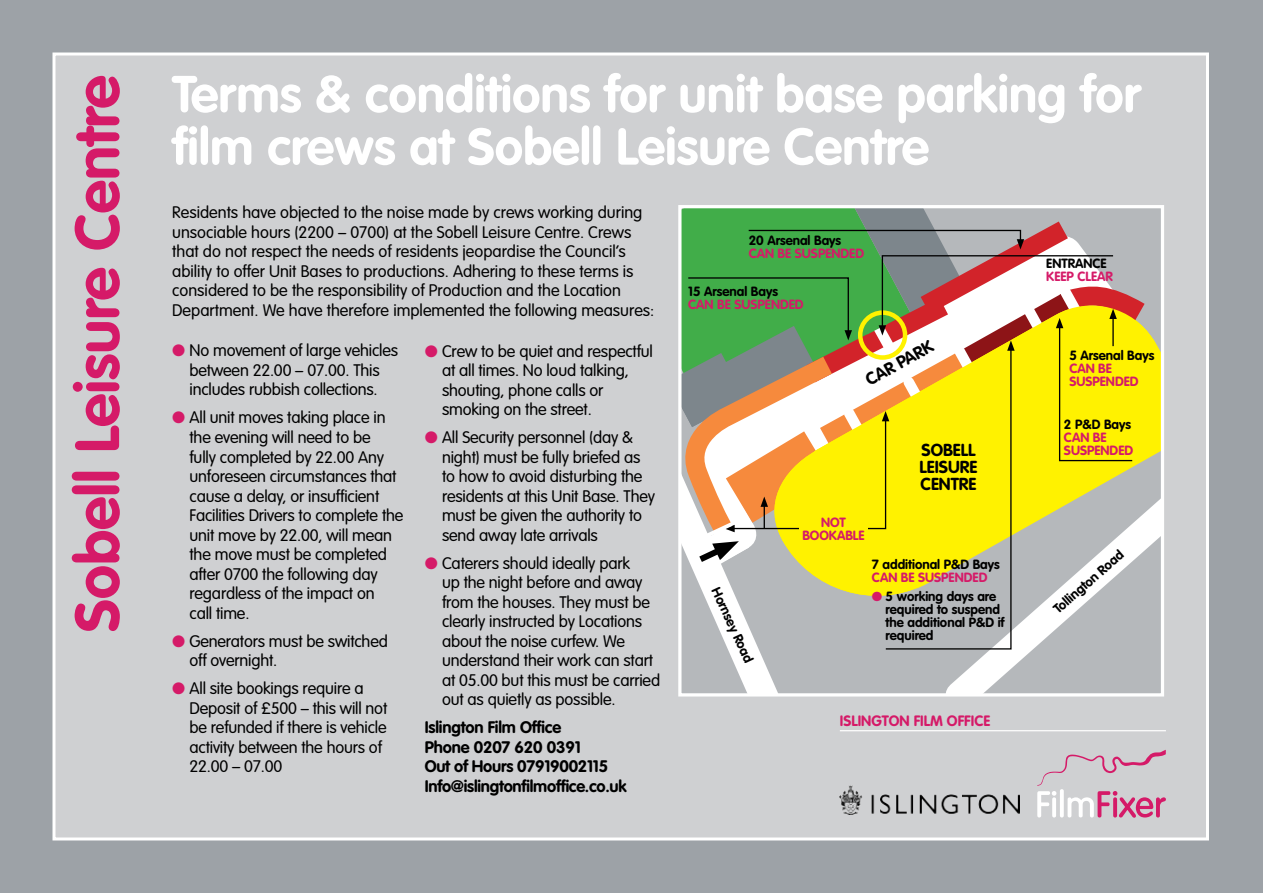
<style>
.page{position:relative;width:1263px;height:893px;background:#9da2a7}
.page>*{position:absolute;margin:0;border:0;box-sizing:border-box;transform-origin:0 0}
.t1{font:700 61.5px "VAG Rounded";color:#d51a68}
.t2{font:700 51px/52.5px "VAG Rounded";color:#fff}
.t3{font:700 17.1px/17.1px "VAG Rounded";color:#000;text-align:justify}
.t4{font:300 16.5px/19.5px "VAG Rounded";letter-spacing:-.01em;color:#000}
.t5{font:700 16.5px/19.5px "VAG Rounded";letter-spacing:-.015em;color:#000}
.t6{font:700 14.85px "VAG Rounded";color:#d51a68}
.t7{font:700 13.2px/13.2px "VAG Rounded";color:#000}
.t8{font:700 13.2px/13.2px "VAG Rounded";color:#d51a68}
.s1{color:#d51a68}
</style>
<div class="page">
<div style="left:52px;top:52px;width:1157px;height:788px;background:#cfd0d2;border:3px solid #fff"></div>
<svg style="left:680px;top:207px;width:482px;height:488px;background:#c5c675"></svg>
<svg style="left:1037px;top:750px;width:129px;height:68px"></svg>
<hr style="left:840px;top:730px;width:326px;height:1px;background:#fff">
<img style="left:839px;top:785px;width:180px;height:30px">
<h1 class="t1" style="left:61px;top:632px;width:558px;rotate:-90deg">Sobell Leisure Centre</h1>
<h2 class="t2" style="left:172px;top:68px;width:970px">Terms &amp; conditions for unit base parking for film crews at Sobell Leisure Centre</h2>
<p class="t4" style="left:172px;top:203px;width:484px">Residents have objected to the noise made by crews working during unsociable hours (2200 – 0700) at the Sobell Leisure Centre. Crews that do not respect the needs of residents jeopardise the Council’s ability to offer Unit Bases to productions. Adhering to these terms is considered to be the responsibility of Production and the Location Department. We have therefore implemented the following measures:</p>
<p class="t4" style="left:172px;top:341px;width:227px;text-align:center"><span class="s1">●</span> No movement of large vehicles between 22.00 – 07.00. This includes rubbish collections.</p>
<p class="t4" style="left:190px;top:408px;width:215px;text-indent:-17px"><span class="s1">●</span> All unit moves taking place in the evening will need to be<br>fully completed by 22.00 Any unforeseen circumstances that cause a delay, or insufficient<br>Facilities Drivers to complete the unit move by 22.00, will mean the move must be completed after 0700 the following day regardless of the impact on<br>call time.</p>
<p class="t4" style="left:190px;top:631px;width:200px;text-indent:-17px"><span class="s1">●</span> Generators must be switched off overnight.</p>
<p class="t4" style="left:190px;top:678px;width:199px;text-indent:-17px"><span class="s1">●</span> All site bookings require a<br>Deposit of £500 – this will not be refunded if there is vehicle activity between the hours of<br>22.00 – 07.00</p>
<p class="t4" style="left:442px;top:341px;width:212px;text-indent:-17px"><span class="s1">●</span> Crew to be quiet and respectful at all times. No loud talking, shouting, phone calls or smoking on the street.</p>
<p class="t4" style="left:442px;top:427px;width:215px;text-indent:-17px"><span class="s1">●</span> All Security personnel (day &amp; night) must be fully briefed as to how to avoid disturbing the residents at this Unit Base. They must be given the authority to send away late arrivals</p>
<p class="t4" style="left:442px;top:553px;width:220px;text-indent:-17px"><span class="s1">●</span> Caterers should ideally park<br>up the night before and away from the houses. They must be clearly instructed by Locations about the noise curfew. We understand their work can start at 05.00 but this must be carried out as quietly as possible.</p>
<p class="t5" style="left:425px;top:717px;width:204px">Islington Film Office<br>Phone 0207 620 0391<br>Out of Hours 07919002115<br>Info@islingtonfilmoffice.co.uk</p>
<p class="t7" style="left:749px;top:233px;width:94px">20 Arsenal Bays</p>
<p class="t8" style="left:749px;top:247px;width:117px">CAN BE SUSPENDED</p>
<p class="t7" style="left:688px;top:284px;width:91px">15 Arsenal Bays</p>
<p class="t8" style="left:688px;top:297px;width:117px">CAN BE SUSPENDED</p>
<p class="t3" style="left:863px;top:373px;width:76px;rotate:-29deg">CAR PARK</p>
<p class="t3" style="left:919px;top:441px;width:59px">SOBELL LEISURE CENTRE</p>
<p class="t8" style="left:802px;top:516px;width:64px;text-align:center">NOT<br>BOOKABLE</p>
<p class="t7" style="left:721px;top:585px;width:82px;rotate:65deg">Hornsey Road</p>
<p class="t7" style="left:872px;top:558px;width:129px">7 additional P&amp;D Bays</p>
<p class="t8" style="left:872px;top:571px;width:117px">CAN BE SUSPENDED</p>
<p class="t7" style="left:886px;top:589px;width:120px;text-indent:-14px"><span class="s1">●</span> 5 working days are required to suspend the additional P&amp;D if required</p>
<p class="t6" style="left:840px;top:712px;width:152px">ISLINGTON FILM OFFICE</p>
<p class="t7" style="left:1046px;top:257px;width:62px">ENTRANCE</p>
<p class="t8" style="left:1046px;top:270px;width:68px">KEEP CLEAR</p>
<p class="t7" style="left:1069px;top:348px;width:86px">5 Arsenal Bays</p>
<p class="t8" style="left:1069px;top:362px;width:71px">CAN BE<br>SUSPENDED</p>
<p class="t7" style="left:1064px;top:418px;width:69px">2 P&amp;D Bays</p>
<p class="t8" style="left:1064px;top:431px;width:71px">CAN BE<br>SUSPENDED</p>
<p class="t7" style="left:1051px;top:605px;width:89px;rotate:-41deg">Tollington Road</p>
</div>
